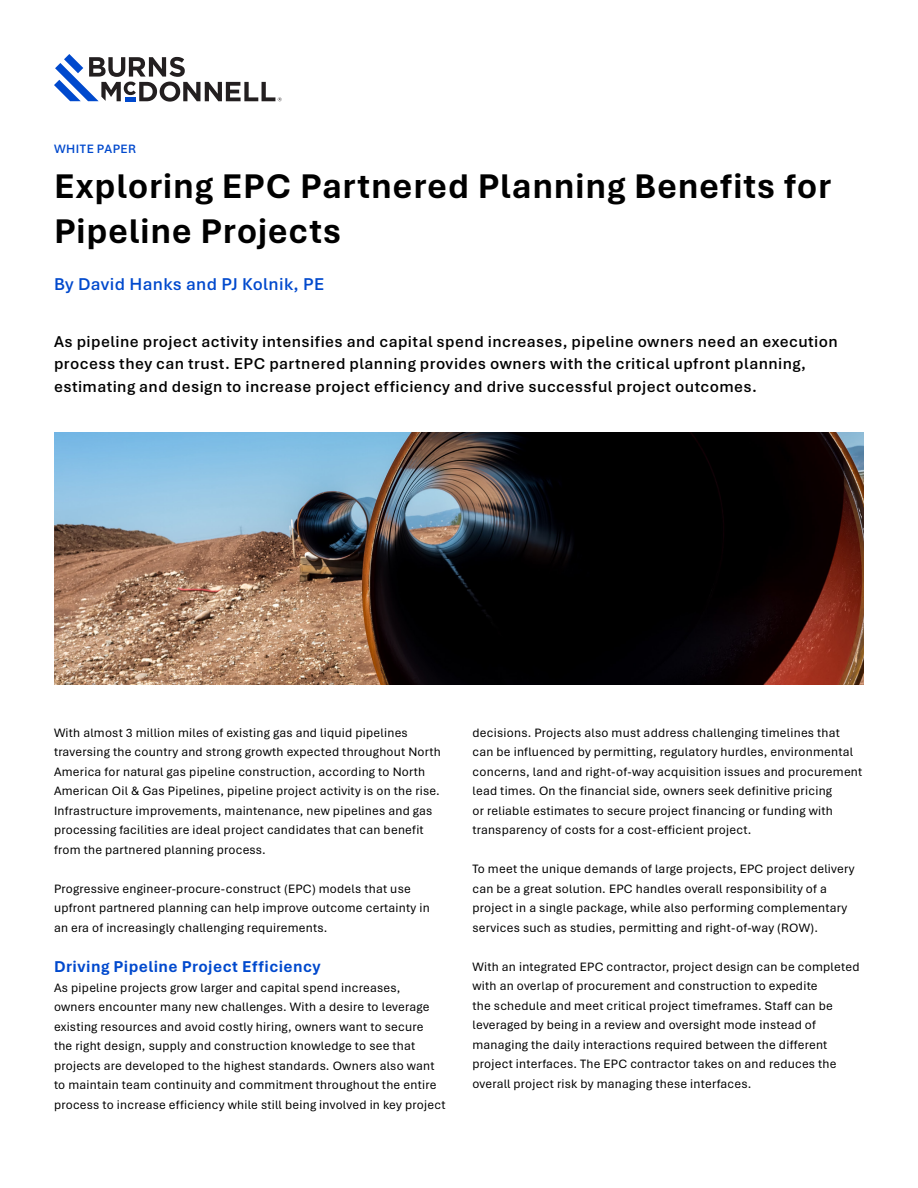
<style>
.page{position:relative;width:918px;height:1188px;background:#fff}
.page>*{position:absolute;margin:0;border:0;box-sizing:border-box;transform-origin:0 0}
.Front_Page_-_Headline{font:700 36px/45px "Aptos";letter-spacing:.02em;color:#000}
.Front_Page_-_Author_Line{font:600 18px "Aptos";letter-spacing:.02em;color:#0049cd}
.Front_Page_-_Intro_Text{font:600 16.5px/22.5px "Aptos";letter-spacing:.025em;color:#000}
.Subhead{font:700 16.5px "Aptos";letter-spacing:.025em;color:#0049cd}
.Body_Text{font:12.75px/19.5px "Aptos";letter-spacing:.02em;color:#000}
.Front_Page_-_Main_Title{font:600 12.75px "Aptos";letter-spacing:.04em;color:#0049cd}
</style>
<div class="page">
<svg style="left:54px;top:54px;width:228px;height:48px"></svg>
<img style="left:54px;top:433px;width:810px;height:251px">
<p class="Front_Page_-_Main_Title" style="left:54px;top:140px;width:84px">WHITE PAPER</p>
<p class="Front_Page_-_Headline" style="left:54px;top:162px;width:779px">Exploring EPC Partnered Planning Benefits for<br>Pipeline Projects</p>
<p class="Front_Page_-_Author_Line" style="left:54px;top:271px;width:272px">By David Hanks and PJ Kolnik, PE</p>
<p class="Front_Page_-_Intro_Text" style="left:54px;top:329px;width:785px">As pipeline project activity intensifies and capital spend increases, pipeline owners need an execution process they can trust. EPC partnered planning provides owners with the critical upfront planning, estimating and design to increase project efficiency and drive successful project outcomes.</p>
<p class="Body_Text" style="left:54px;top:722px;width:388px">With almost 3 million miles of existing gas and liquid pipelines traversing the country and strong growth expected throughout North America for natural gas pipeline construction, according to North American Oil &amp; Gas Pipelines, pipeline project activity is on the rise.<br>Infrastructure improvements, maintenance, new pipelines and gas processing facilities are ideal project candidates that can benefit from the partnered planning process.</p>
<p class="Body_Text" style="left:54px;top:878px;width:377px">Progressive engineer-procure-construct (EPC) models that use upfront partnered planning can help improve outcome certainty in an era of increasingly challenging requirements.</p>
<p class="Subhead" style="left:54px;top:956px;width:268px">Driving Pipeline Project Efficiency</p>
<p class="Body_Text" style="left:54px;top:977px;width:393px">As pipeline projects grow larger and capital spend increases,<br>owners encounter many new challenges. With a desire to leverage existing resources and avoid costly hiring, owners want to secure<br>the right design, supply and construction knowledge to see that projects are developed to the highest standards. Owners also want to maintain team continuity and commitment throughout the entire process to increase efficiency while still being involved in key project</p>
<p class="Body_Text" style="left:472px;top:722px;width:391px">decisions. Projects also must address challenging timelines that can be influenced by permitting, regulatory hurdles, environmental concerns, land and right-of-way acquisition issues and procurement lead times. On the financial side, owners seek definitive pricing<br>or reliable estimates to secure project financing or funding with transparency of costs for a cost-efficient project.</p>
<p class="Body_Text" style="left:472px;top:859px;width:384px">To meet the unique demands of large projects, EPC project delivery can be a great solution. EPC handles overall responsibility of a project in a single package, while also performing complementary services such as studies, permitting and right-of-way (ROW).</p>
<p class="Body_Text" style="left:472px;top:956px;width:389px">With an integrated EPC contractor, project design can be completed with an overlap of procurement and construction to expedite<br>the schedule and meet critical project timeframes. Staff can be leveraged by being in a review and oversight mode instead of managing the daily interactions required between the different project interfaces. The EPC contractor takes on and reduces the overall project risk by managing these interfaces.</p>
</div>
